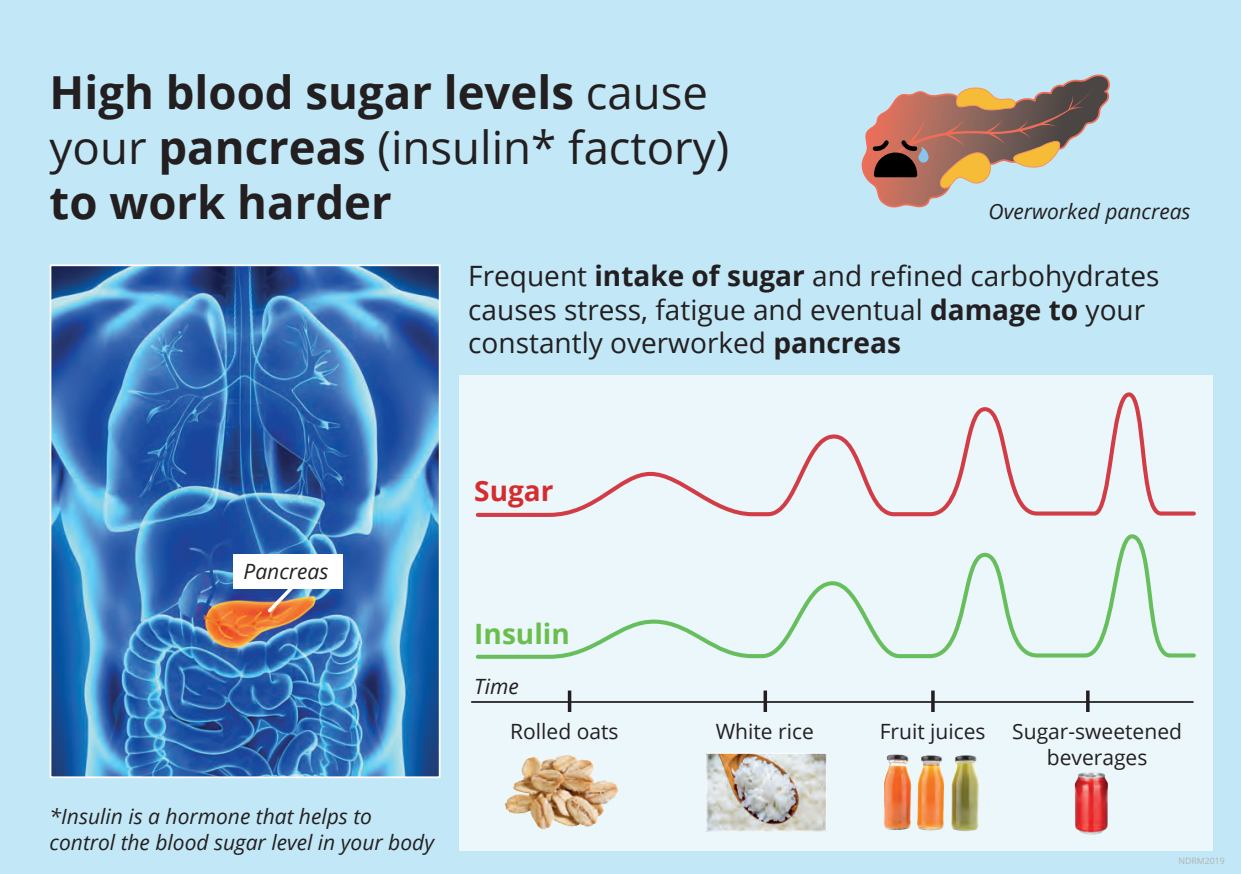
<style>
.page{position:relative;width:1241px;height:874px;background:#fff}
.page>*{position:absolute;margin:0;border:0;box-sizing:border-box;transform-origin:0 0}
.t1{font:700 45.5px/54.6px "Open Sans";color:#231f20}
.t2{font:28px/33.6px "Open Sans";color:#231f20}
.t3{font:700 28px "Open Sans";color:#6abe4d}
.t4{font:700 28px "Open Sans";color:#d52c2e}
.t5{font:italic 21px/26.2px "Open Sans";color:#231f20}
.t6{font:21px/26.2px "Open Sans";color:#231f20;text-align:center}
.t7{font:8.75px "Open Sans";color:#b1b5b6}
.s1{font-weight:400}
.s2{font-weight:700}
</style>
<div class="page">
<div style="left:0;top:0;width:1240px;height:873px;background:#c2e7f6"></div>
<div style="left:459px;top:375px;width:753px;height:474px;background:#ecf7fc"></div>
<svg style="left:861px;top:74px;width:249px;height:134px"></svg>
<img style="left:53px;top:267px;width:384px;height:507px">
<div style="left:50px;top:264px;width:390px;height:513px;border:2px solid #fff"></div>
<svg style="left:475px;top:534px;width:721px;height:125px"></svg>
<svg style="left:475px;top:392px;width:721px;height:125px"></svg>
<img style="left:505px;top:755px;width:113px;height:75px">
<hr style="left:471px;top:700px;width:721px;height:2px;background:#231f20">
<svg style="left:763px;top:690px;width:4px;height:21px"></svg>
<svg style="left:567px;top:690px;width:4px;height:21px"></svg>
<hr style="left:931px;top:690px;width:3px;height:21px;background:#231f20">
<svg style="left:1085px;top:690px;width:4px;height:21px"></svg>
<img style="left:708px;top:754px;width:116px;height:75px">
<div style="left:706px;top:752px;width:120px;height:79px;border:1px solid #fff"></div>
<img style="left:883px;top:754px;width:96px;height:78px">
<img style="left:1074px;top:772px;width:34px;height:63px">
<div style="left:233px;top:554px;width:110px;height:34px;background:#fff"></div>
<svg style="left:264px;top:588px;width:35px;height:27px"></svg>
<h1 class="t1" style="left:50px;top:64px;width:681px">High blood sugar levels <span class="s1">cause your</span> pancreas <span class="s1">(insulin* factory) </span>to work harder</h1>
<p class="t5" style="left:988px;top:197px;width:203px">Overworked pancreas</p>
<p class="t2" style="left:468px;top:258px;width:692px">Frequent <span class="s2">intake of sugar</span> and refined carbohydrates causes stress, fatigue and eventual <span class="s2">damage to</span> your constantly overworked <span class="s2">pancreas</span></p>
<p class="t5" style="left:243px;top:557px;width:86px">Pancreas</p>
<p class="t5" style="left:50px;top:802px;width:386px">*Insulin is a hormone that helps to control the blood sugar level in your body</p>
<p class="t4" style="left:474px;top:471px;width:81px">Sugar</p>
<p class="t3" style="left:474px;top:614px;width:97px">Insulin</p>
<p class="t5" style="left:474px;top:672px;width:46px">Time</p>
<p class="t6" style="left:510px;top:717px;width:110px">Rolled oats</p>
<p class="t6" style="left:715px;top:717px;width:99px">White rice</p>
<p class="t6" style="left:879px;top:717px;width:107px">Fruit juices</p>
<p class="t6" style="left:1012px;top:717px;width:171px">Sugar-sweetened beverages</p>
<p class="t7" style="left:1178px;top:854px;width:48px">NDRM2019</p>
</div>
